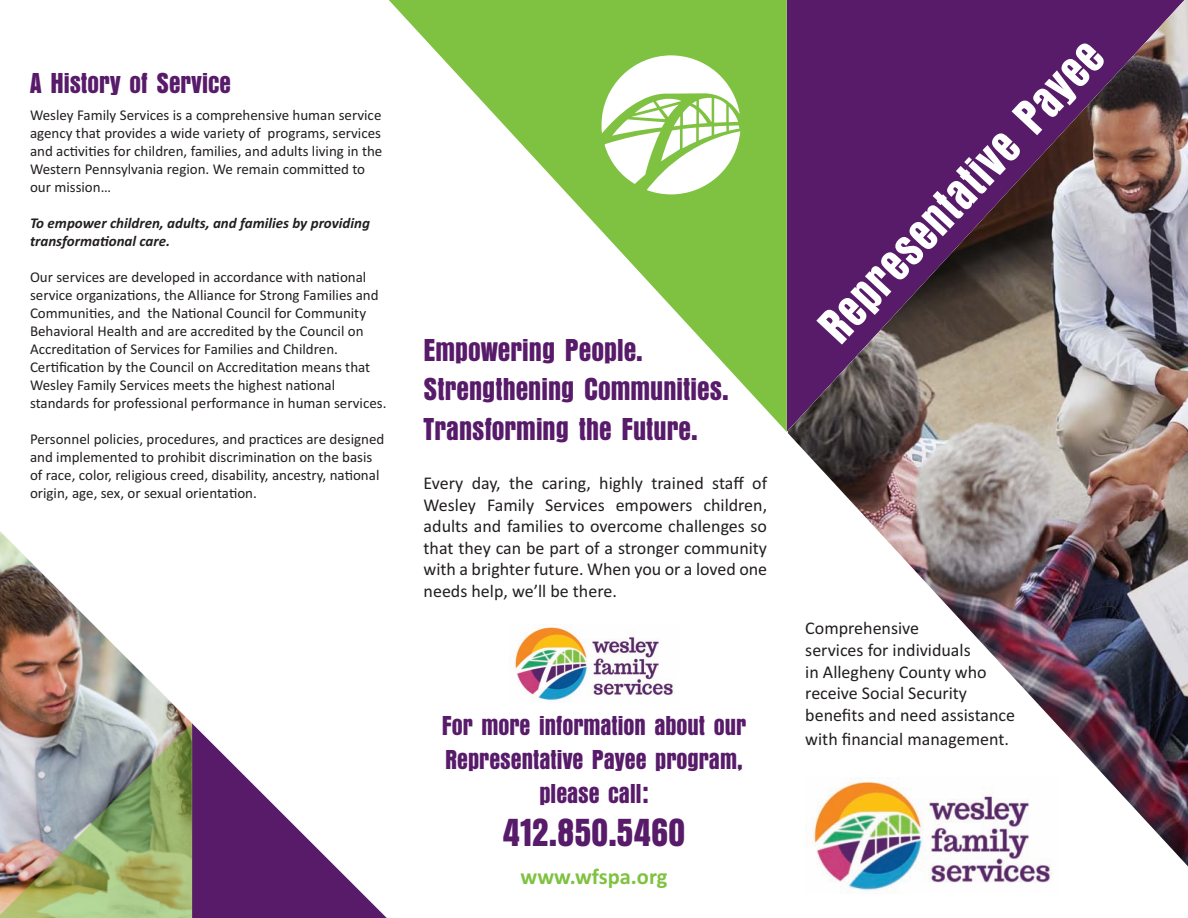
<style>
.page{position:relative;width:1188px;height:918px;background:#fff}
.page>*{position:absolute;margin:0;border:0;box-sizing:border-box;transform-origin:0 0}
.t1{font:52.5px "Anzeigen Gro";color:#fff}
.t2{font:42px "Anzeigen Gro";color:#581b6a}
.t3{font:33px/39.6px "Anzeigen Gro";color:#581b6a}
.t4{font:30px "Anzeigen Gro";color:#581b6a}
.t5{font:28.5px/34.2px "Anzeigen Gro";color:#581b6a;text-align:center}
.t6{font:700 22.5px "Calibri";color:#7fc241}
.t7{font:18px/21.6px "Calibri";color:#231f20}
.t8{font:15px/18px "Calibri";color:#231f20}
.t9{font:italic 700 15px/18px "Calibri";color:#231f20}
</style>
<div class="page">
<img style="left:849px;top:886px;width:43px;height:5px">
<svg style="left:389px;top:0;width:398px;height:432px"></svg>
<svg style="left:787px;top:0;width:401px;height:886px"></svg>
<img style="left:788px;top:0;width:400px;height:866px">
<img style="left:0;top:531px;width:192px;height:192px">
<svg style="left:602px;top:55px;width:138px;height:139px"></svg>
<img style="left:0;top:723px;width:387px;height:195px">
<img style="left:514px;top:624px;width:160px;height:77px">
<h3 class="t4" style="left:30px;top:65px;width:203px">A History of Service</h3>
<p class="t8" style="left:30px;top:106px;width:354px">Wesley Family Services is a comprehensive human service agency that provides a wide variety of programs, services and activities for children, families, and adults living in the Western Pennsylvania region. We remain committed to our mission…</p>
<p class="t9" style="left:30px;top:214px;width:341px">To empower children, adults, and families by providing transformational care.</p>
<p class="t8" style="left:30px;top:268px;width:358px">Our services are developed in accordance with national service organizations, the Alliance for Strong Families and Communities, and the National Council for Community Behavioral Health and are accredited by the Council on Accreditation of Services for Families and Children.<br>Certification by the Council on Accreditation means that Wesley Family Services meets the highest national standards for professional performance in human services.</p>
<p class="t8" style="left:30px;top:430px;width:356px">Personnel policies, procedures, and practices are designed and implemented to prohibit discrimination on the basis of race, color, religious creed, disability, ancestry, national origin, age, sex, or sexual orientation.</p>
<h3 class="t3" style="left:424px;top:329px;width:307px">Empowering People.<br>Strengthening Communities.<br>Transforming the Future.</h3>
<p class="t7" style="left:424px;top:472px;width:345px;text-align:justify">Every day, the caring, highly trained staff of Wesley Family Services empowers children, adults and families to overcome challenges so that they can be part of a stronger community with a brighter future. When you or a loved one needs help, we’ll be there.</p>
<h3 class="t5" style="left:442px;top:708px;width:306px">For more information about our<br>Representative Payee program, please call:</h3>
<h2 class="t2" style="left:503px;top:807px;width:184px">412.850.5460</h2>
<h3 class="t6" style="left:521px;top:863px;width:148px">www.wfspa.org</h3>
<h1 class="t1" style="left:805px;top:313px;width:393px;rotate:-47deg">Representative Payee</h1>
<p class="t7" style="left:805px;top:617px;width:211px">Comprehensive<br>services for individuals<br>in Allegheny County who receive Social Security benefits and need assistance</p>
<p class="t7" style="left:805px;top:728px;width:205px">with financial management.</p>
</div>
